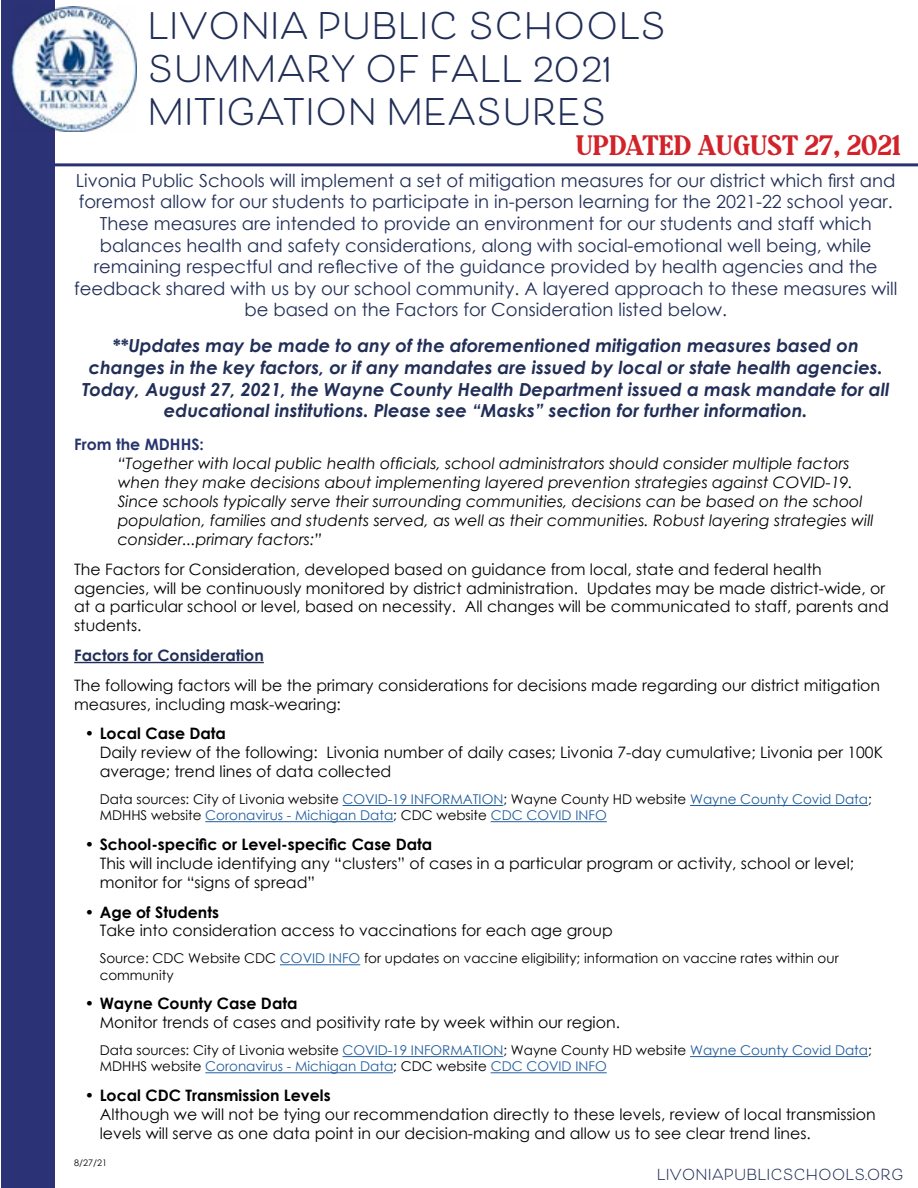
<style>
.page{position:relative;width:918px;height:1188px;background:#fff}
.page>*{position:absolute;margin:0;border:0;box-sizing:border-box;transform-origin:0 0}
.t1{font:700 36px/43.2px "Beloved Sans";color:#212e57}
.t2{font:28.5px "Augillion DEMO";color:#d2232a}
.t3{font:18px/21.6px "Century Gothic";color:#212e57;text-align:center}
.t4{font:italic 700 18px/21.6px "Century Gothic";color:#212e57;text-align:center}
.t5{font:15.75px/18.9px "Century Gothic";color:#000}
.t6{font:italic 15.75px/18.9px "Century Gothic";color:#000}
.t7{font:700 15.75px "Century Gothic";color:#000}
.t8{font:700 15.75px "Century Gothic";color:#212e57}
.t9{font:700 15.75px "Century Gothic";color:#27356e}
.t10{font:700 15px "Beloved Sans";color:#212e57}
.t11{font:13.5px/16.2px "Century Gothic";color:#000}
.t12{font:9px "Century Gothic";color:#000}
.s1{color:#215e9e}
</style>
<div class="page">
<hr style="left:74px;top:662px;width:190px;height:1px;background:#212e57">
<hr style="left:343px;top:805px;width:160px;height:1px;background:#215e9e">
<hr style="left:690px;top:805px;width:178px;height:1px;background:#215e9e">
<hr style="left:205px;top:821px;width:188px;height:1px;background:#215e9e">
<hr style="left:491px;top:821px;width:116px;height:1px;background:#215e9e">
<hr style="left:280px;top:964px;width:80px;height:1px;background:#215e9e">
<hr style="left:343px;top:1056px;width:160px;height:1px;background:#215e9e">
<hr style="left:690px;top:1056px;width:178px;height:1px;background:#215e9e">
<hr style="left:205px;top:1072px;width:188px;height:1px;background:#215e9e">
<hr style="left:491px;top:1072px;width:116px;height:1px;background:#215e9e">
<div style="left:1px;top:0;width:54px;height:1188px;background:#2b3276"></div>
<img style="left:12px;top:6px;width:125px;height:125px">
<hr style="left:55px;top:163px;width:863px;height:3px;background:#2a3274">
<h1 class="t1" style="left:148px;top:5px;width:520px">LIVONIA PUBLIC SCHOOLS<br>SUMMARY OF FALL 2021<br>MITIGATION MEASURES</h1>
<h2 class="t2" style="left:576px;top:134px;width:327px">UPDATED AUGUST 27, 2021</h2>
<p class="t3" style="left:74px;top:169px;width:825px">Livonia Public Schools will implement a set of mitigation measures for our district which first and foremost allow for our students to participate in in-person learning for the 2021-22 school year.<br>These measures are intended to provide an environment for our students and staff which balances health and safety considerations, along with social-emotional well being, while remaining respectful and reflective of the guidance provided by health agencies and the feedback shared with us by our school community. A layered approach to these measures will be based on the Factors for Consideration listed below.</p>
<p class="t4" style="left:82px;top:334px;width:809px">**Updates may be made to any of the aforementioned mitigation measures based on changes in the key factors, or if any mandates are issued by local or state health agencies.<br>Today, August 27, 2021, the Wayne County Health Department issued a mask mandate for all educational institutions. Please see “Masks” section for further information.</p>
<p class="t9" style="left:74px;top:433px;width:131px">From the MDHHS:</p>
<p class="t6" style="left:118px;top:454px;width:758px">“Together with local public health officials, school administrators should consider multiple factors when they make decisions about implementing layered prevention strategies against COVID-19.<br>Since schools typically serve their surrounding communities, decisions can be based on the school population, families and students served, as well as their communities. Robust layering strategies will consider...primary factors:”</p>
<p class="t5" style="left:74px;top:559px;width:816px">The Factors for Consideration, developed based on guidance from local, state and federal health agencies, will be continuously monitored by district administration. Updates may be made district-wide, or at a particular school or level, based on necessity. All changes will be communicated to staff, parents and students.</p>
<p class="t8" style="left:74px;top:643px;width:191px">Factors for Consideration</p>
<p class="t5" style="left:74px;top:675px;width:807px">The following factors will be the primary considerations for decisions made regarding our district mitigation measures, including mask-wearing:</p>
<p class="t7" style="left:85px;top:722px;width:143px">• Local Case Data</p>
<p class="t5" style="left:100px;top:743px;width:785px">Daily review of the following: Livonia number of daily cases; Livonia 7-day cumulative; Livonia per 100K average; trend lines of data collected</p>
<p class="t11" style="left:100px;top:791px;width:774px">Data sources: City of Livonia website <span class="s1">COVID-19 INFORMATION</span>; Wayne County HD website <span class="s1">Wayne County Covid Data</span>;<br>MDHHS website <span class="s1">Coronavirus - Michigan Data</span>; CDC website <span class="s1">CDC COVID INFO</span></p>
<p class="t7" style="left:85px;top:832px;width:349px">• School-specific or Level-specific Case Data</p>
<p class="t5" style="left:100px;top:854px;width:756px">This will include identifying any “clusters” of cases in a particular program or activity, school or level; monitor for “signs of spread”</p>
<p class="t7" style="left:85px;top:900px;width:136px">• Age of Students</p>
<p class="t5" style="left:100px;top:921px;width:515px">Take into consideration access to vaccinations for each age group</p>
<p class="t11" style="left:100px;top:950px;width:741px">Source: CDC Website CDC <span class="s1">COVID INFO</span> for updates on vaccine eligibility; information on vaccine rates within our community</p>
<p class="t7" style="left:85px;top:992px;width:214px">• Wayne County Case Data</p>
<p class="t5" style="left:100px;top:1013px;width:522px">Monitor trends of cases and positivity rate by week within our region.</p>
<p class="t11" style="left:100px;top:1042px;width:774px">Data sources: City of Livonia website <span class="s1">COVID-19 INFORMATION</span>; Wayne County HD website <span class="s1">Wayne County Covid Data</span>;<br>MDHHS website <span class="s1">Coronavirus - Michigan Data</span>; CDC website <span class="s1">CDC COVID INFO</span></p>
<p class="t7" style="left:85px;top:1084px;width:247px">• Local CDC Transmission Levels</p>
<p class="t5" style="left:100px;top:1105px;width:777px">Although we will not be tying our recommendation directly to these levels, review of local transmission levels will serve as one data point in our decision-making and allow us to see clear trend lines.</p>
<p class="t12" style="left:74px;top:1157px;width:34px">8/27/21</p>
<p class="t10" style="left:657px;top:1166px;width:248px">LIVONIAPUBLICSCHOOLS.ORG</p>
</div>
